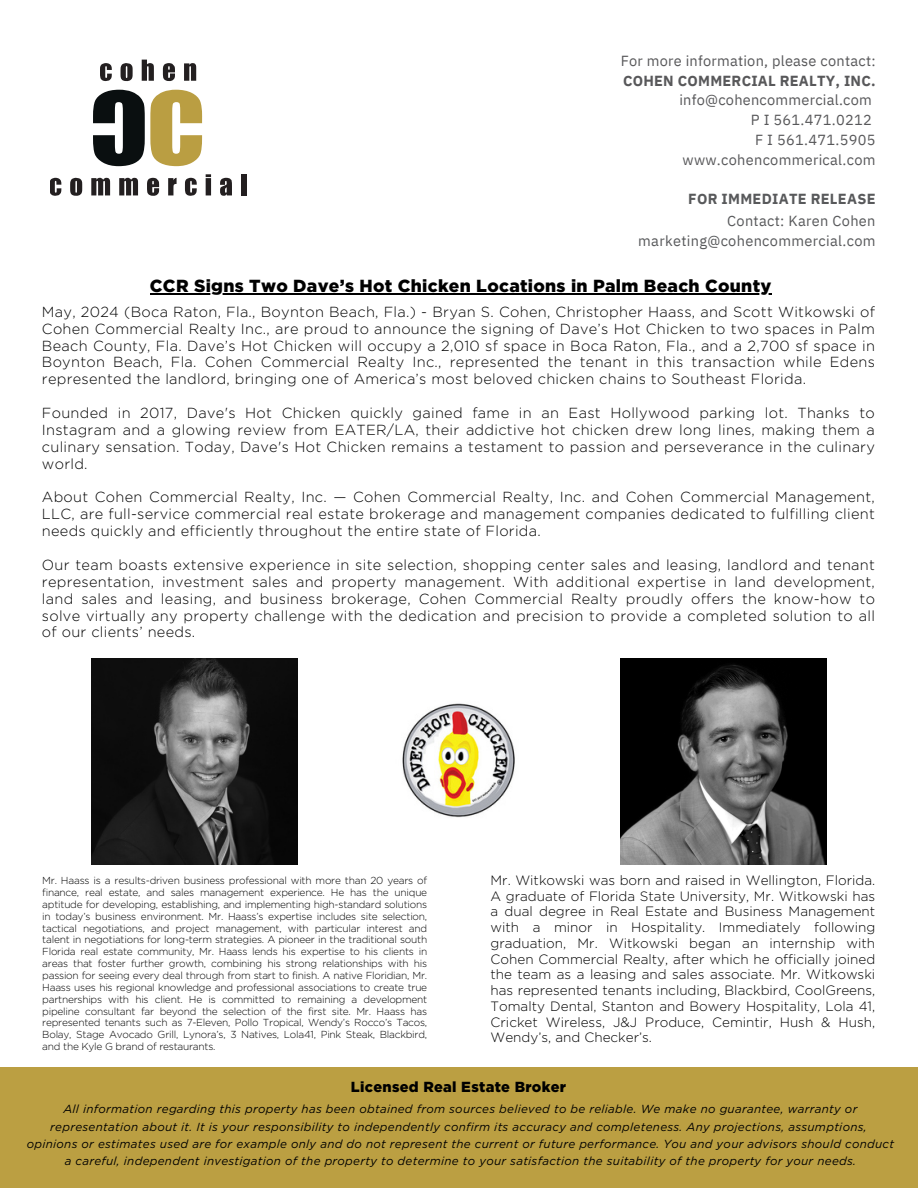
<style>
.page{position:relative;width:918px;height:1188px;background:#fff}
.page>*{position:absolute;margin:0;border:0;box-sizing:border-box;transform-origin:0 0}
.t1{font:900 17.55px "Gotham";letter-spacing:.015em;color:#000}
.t2{font:300 14.55px/16.8px "Gotham";letter-spacing:.02em;color:#000;text-align:justify}
.t3{font:14.55px/19.6px "IBM Plex Sans";letter-spacing:.015em;color:#58585a;text-align:right}
.t4{font:14.55px/21.3px "IBM Plex Sans";letter-spacing:.02em;color:#58595b;text-align:right}
.t5{font:900 14.55px "Gotham";letter-spacing:.02em;color:#000}
.t6{font:300 13.5px/15.8px "Gotham";color:#000;text-align:justify}
.t7{font:italic 11.7px/17.5px "Gotham";letter-spacing:.025em;color:#000;text-align:center}
.t8{font:300 10.2px/11.9px "Gotham";letter-spacing:-.025em;color:#000;text-align:justify}
.s1{font-weight:700}
</style>
<div class="page">
<div style="left:0;top:1067px;width:918px;height:121px;background:#bb9f42"></div>
<svg style="left:100px;top:63px;width:12px;height:18px"></svg>
<svg style="left:121px;top:63px;width:12px;height:18px"></svg>
<svg style="left:142px;top:60px;width:12px;height:21px"></svg>
<svg style="left:163px;top:63px;width:12px;height:18px"></svg>
<svg style="left:184px;top:63px;width:12px;height:18px"></svg>
<svg style="left:50px;top:178px;width:11px;height:18px"></svg>
<svg style="left:70px;top:178px;width:12px;height:18px"></svg>
<svg style="left:91px;top:178px;width:19px;height:17px"></svg>
<svg style="left:119px;top:178px;width:19px;height:17px"></svg>
<svg style="left:147px;top:178px;width:12px;height:18px"></svg>
<svg style="left:168px;top:178px;width:9px;height:17px"></svg>
<svg style="left:185px;top:178px;width:12px;height:18px"></svg>
<svg style="left:206px;top:174px;width:5px;height:21px"></svg>
<svg style="left:220px;top:178px;width:12px;height:18px"></svg>
<div style="left:241px;top:174px;width:6px;height:21px;background:#231f20"></div>
<svg style="left:93px;top:90px;width:109px;height:76px"></svg>
<img style="left:620px;top:659px;width:206px;height:206px">
<img style="left:91px;top:659px;width:206px;height:206px">
<img style="left:402px;top:703px;width:113px;height:115px">
<hr style="left:150px;top:293px;width:622px;height:1px;background:#000">
<h3 class="t3" style="left:621px;top:51px;width:256px">For more information, please contact:<br><span class="s1">COHEN COMMERCIAL REALTY, INC. </span>info@cohencommercial.com<br>P I 561.471.0212<br>F I 561.471.5905</h3>
<p class="t3" style="left:683px;top:149px;width:195px">www.cohencommerical.com</p>
<p class="t4" style="left:638px;top:188px;width:239px"><span class="s1">FOR IMMEDIATE RELEASE<br></span>Contact: Karen Cohen marketing@cohencommercial.com</p>
<h3 class="t1" style="left:150px;top:275px;width:623px">CCR Signs Two Dave’s Hot Chicken Locations in Palm Beach County</h3>
<h1 class="t2" style="left:42px;top:303px;width:835px">May, 2024 (Boca Raton, Fla., Boynton Beach, Fla.) - Bryan S. Cohen, Christopher Haass, and Scott Witkowski of Cohen Commercial Realty Inc., are proud to announce the signing of Dave’s Hot Chicken to two spaces in Palm Beach County, Fla. Dave’s Hot Chicken will occupy a 2,010 sf space in Boca Raton, Fla., and a 2,700 sf space in Boynton Beach, Fla. Cohen Commercial Realty Inc., represented the tenant in this transaction while Edens represented the landlord, bringing one of America’s most beloved chicken chains to Southeast Florida.</h1>
<h3 class="t2" style="left:42px;top:404px;width:835px">Founded in 2017, Dave's Hot Chicken quickly gained fame in an East Hollywood parking lot. Thanks to Instagram and a glowing review from EATER/LA, their addictive hot chicken drew long lines, making them a culinary sensation. Today, Dave's Hot Chicken remains a testament to passion and perseverance in the culinary world.</h3>
<h3 class="t2" style="left:42px;top:489px;width:835px">About Cohen Commercial Realty, Inc. — Cohen Commercial Realty, Inc. and Cohen Commercial Management, LLC, are full-service commercial real estate brokerage and management companies dedicated to fulfilling client needs quickly and efficiently throughout the entire state of Florida.</h3>
<h3 class="t2" style="left:42px;top:556px;width:835px">Our team boasts extensive experience in site selection, shopping center sales and leasing, landlord and tenant representation, investment sales and property management. With additional expertise in land development, land sales and leasing, and business brokerage, Cohen Commercial Realty proudly offers the know-how to solve virtually any property challenge with the dedication and precision to provide a completed solution to all of our clients’ needs.</h3>
<h2 class="t8" style="left:42px;top:875px;width:386px">Mr. Haass is a results-driven business professional with more than 20 years of finance, real estate, and sales management experience. He has the unique aptitude for developing, establishing, and implementing high-standard solutions in today’s business environment. Mr. Haass’s expertise includes site selection, tactical negotiations, and project management, with particular interest and talent in negotiations for long-term strategies. A pioneer in the traditional south Florida real estate community, Mr. Haass lends his expertise to his clients in areas that foster further growth, combining his strong relationships with his passion for seeing every deal through from start to finish. A native Floridian, Mr.<br>Haass uses his regional knowledge and professional associations to create true partnerships with his client. He is committed to remaining a development pipeline consultant far beyond the selection of the first site. Mr. Haass has represented tenants such as 7-Eleven, Pollo Tropical, Wendy’s Rocco’s Tacos, Bolay, Stage Avocado Grill, Lynora’s, 3 Natives, Lola41, Pink Steak, Blackbird, and the Kyle G brand of restaurants.</h2>
<p class="t6" style="left:491px;top:872px;width:386px">Mr. Witkowski was born and raised in Wellington, Florida.<br>A graduate of Florida State University, Mr. Witkowski has a dual degree in Real Estate and Business Management with a minor in Hospitality. Immediately following graduation, Mr. Witkowski began an internship with Cohen Commercial Realty, after which he officially joined the team as a leasing and sales associate. Mr. Witkowski has represented tenants including, Blackbird, CoolGreens, Tomalty Dental, Stanton and Bowery Hospitality, Lola 41, Cricket Wireless, J&amp;J Produce, Cemintir, Hush &amp; Hush, Wendy’s, and Checker’s.</p>
<p class="t5" style="left:351px;top:1078px;width:217px">Licensed Real Estate Broker</p>
<p class="t7" style="left:27px;top:1100px;width:869px">All information regarding this property has been obtained from sources believed to be reliable. We make no guarantee, warranty or representation about it. It is your responsibility to independently confirm its accuracy and completeness. Any projections, assumptions, opinions or estimates used are for example only and do not represent the current or future performance. You and your advisors should conduct a careful, independent investigation of the property to determine to your satisfaction the suitability of the property for your needs.</p>
</div>
